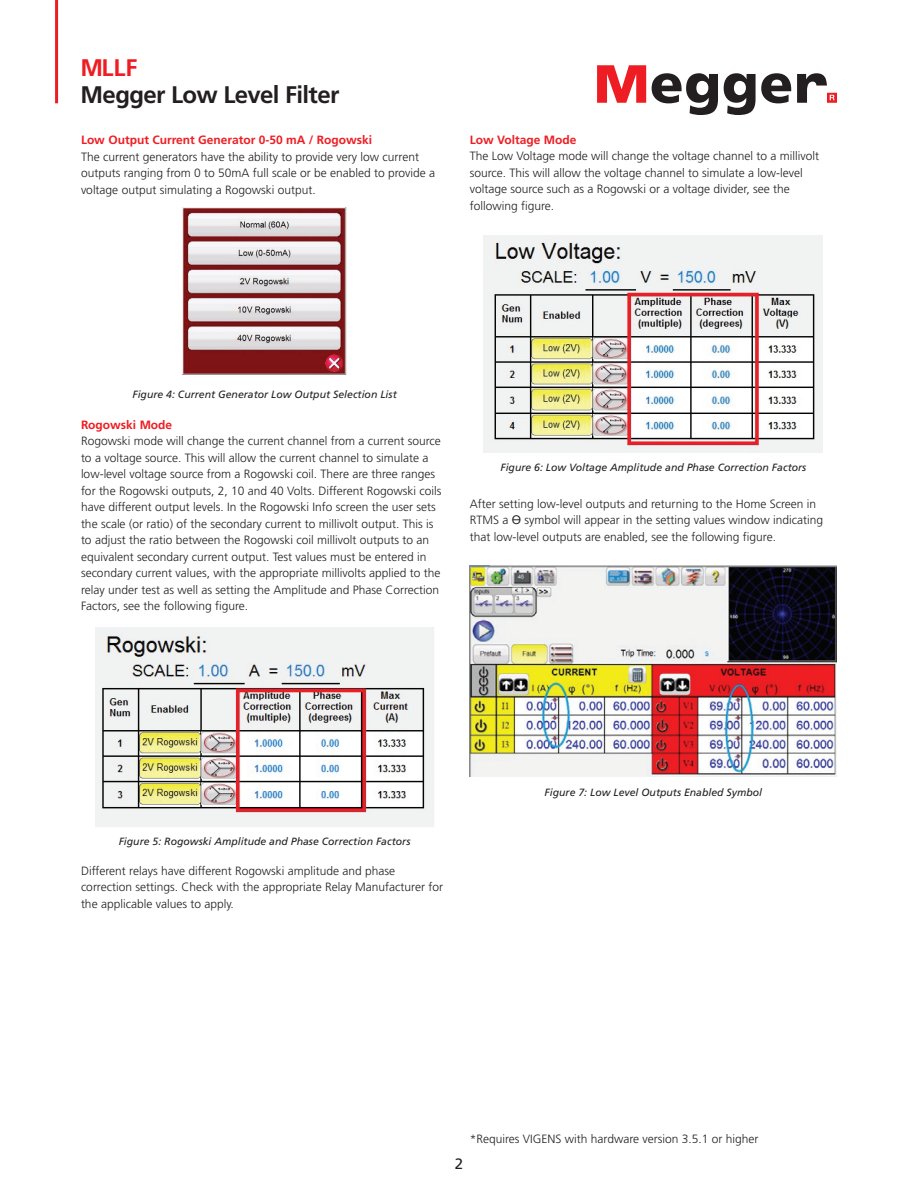
<style>
.page{position:relative;width:918px;height:1188px;background:#fff}
.page>*{position:absolute;margin:0;border:0;box-sizing:border-box;transform-origin:0 0}
.t1{font:700 24px "Frutiger LT Std";letter-spacing:-.025em;color:#231f20}
.t2{font:700 24px "Frutiger LT Std";color:#ee1d23}
.t3{font:15px "Frutiger LT Pro";color:#231f20}
.t4{font:300 12px/16.5px "Frutiger LT Std";color:#231f20}
.t5{font:700 12px "Frutiger LT Std";color:#ee1d23}
.t6{font:italic 10.5px "Frutiger LT Pro";color:#231f20}
</style>
<div class="page">
<svg style="left:597px;top:65px;width:240px;height:50px"></svg>
<hr style="left:55px;top:0;width:3px;height:103px;background:#ee1d23">
<img style="left:183px;top:207px;width:163px;height:167px">
<img style="left:95px;top:627px;width:339px;height:200px">
<img style="left:484px;top:235px;width:339px;height:217px">
<img style="left:470px;top:566px;width:367px;height:210px">
<h1 class="t2" style="left:81px;top:54px;width:58px">MLLF</h1>
<h1 class="t1" style="left:81px;top:81px;width:260px">Megger Low Level Filter</h1>
<p class="t5" style="left:81px;top:133px;width:293px">Low Output Current Generator 0-50 mA / Rogowski</p>
<p class="t4" style="left:81px;top:148px;width:356px">The current generators have the ability to provide very low current outputs ranging from 0 to 50mA full scale or be enabled to provide a voltage output simulating a Rogowski output.</p>
<p class="t5" style="left:470px;top:133px;width:108px">Low Voltage Mode</p>
<p class="t4" style="left:470px;top:148px;width:351px">The Low Voltage mode will change the voltage channel to a millivolt source. This will allow the voltage channel to simulate a low-level voltage source such as a Rogowski or a voltage divider, see the following figure.</p>
<p class="t6" style="left:132px;top:388px;width:266px">Figure 4: Current Generator Low Output Selection List</p>
<p class="t5" style="left:81px;top:418px;width:93px">Rogowski Mode</p>
<p class="t4" style="left:81px;top:433px;width:362px">Rogowski mode will change the current channel from a current source to a voltage source. This will allow the current channel to simulate a low-level voltage source from a Rogowski coil. There are three ranges for the Rogowski outputs, 2, 10 and 40 Volts. Different Rogowski coils have different output levels. In the Rogowski Info screen the user sets the scale (or ratio) of the secondary current to millivolt output. This is to adjust the ratio between the Rogowski coil millivolt outputs to an equivalent secondary current output. Test values must be entered in secondary current values, with the appropriate millivolts applied to the relay under test as well as setting the Amplitude and Phase Correction Factors, see the following figure.</p>
<p class="t6" style="left:500px;top:461px;width:307px">Figure 6: Low Voltage Amplitude and Phase Correction Factors</p>
<p class="t4" style="left:470px;top:495px;width:348px">After setting low-level outputs and returning to the Home Screen in<br>RTMS a</p>
<p class="t4" style="left:470px;top:512px;width:355px;text-indent:55px">symbol will appear in the setting values window indicating that low-level outputs are enabled, see the following figure.</p>
<p class="t6" style="left:119px;top:836px;width:293px">Figure 5: Rogowski Amplitude and Phase Correction Factors</p>
<p class="t4" style="left:81px;top:863px;width:364px">Different relays have different Rogowski amplitude and phase correction settings. Check with the appropriate Relay Manufacturer for the applicable values to apply.</p>
<p class="t6" style="left:545px;top:786px;width:219px">Figure 7: Low Level Outputs Enabled Symbol</p>
<p class="t3" style="left:455px;top:1155px;width:10px">2</p>
<p class="t4" style="left:470px;top:1131px;width:290px">*Requires VIGENS with hardware version 3.5.1 or higher</p>
</div>
